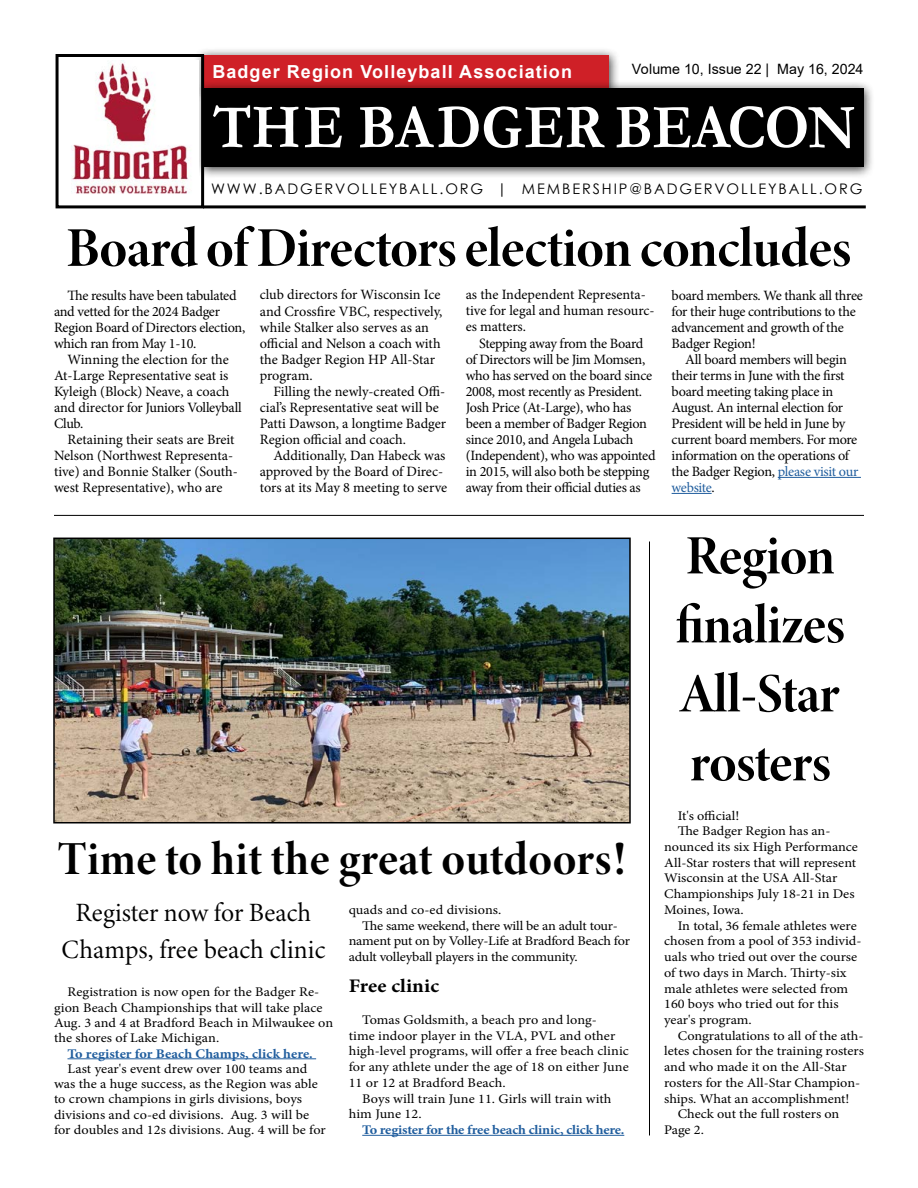
<style>
.page{position:relative;width:918px;height:1188px;background:#fff}
.page>*{position:absolute;margin:0;border:0;box-sizing:border-box;transform-origin:0 0}
.t1{font:700 63.45px "Garamond";color:#fff;scale:.89 1}
.t2{font:56.25px "Minion Variable Concept";letter-spacing:-.015em;color:#000}
.t3{font:55.5px/69px "Minion Variable Concept";letter-spacing:-.015em;color:#000}
.t4{font:47.4px "Minion Variable Concept";color:#000}
.t5{font:26.4px/36.5px "Minion Variable Concept";color:#000;text-align:center}
.t6{font:700 19.2px "Minion Pro";letter-spacing:.005em;color:#000;scale:1.08 1}
.t7{font:700 18px "Arial";letter-spacing:.06em;color:#fff}
.t8{font:14.55px "Century Gothic";letter-spacing:.13em;color:#000}
.t9{font:14.25px/16px "Minion Pro";letter-spacing:-.015em;color:#000}
.t10{font:14.25px "Arial";color:#000}
.t11{font:13.2px/15.3px "Minion Pro";color:#000;scale:1.08 1}
.t12{font:13.2px "Minion Pro";letter-spacing:-.02em;color:#000;scale:1.08 1}
.t13{font:700 13.2px "Minion Pro";letter-spacing:-.01em;color:#215e9e;scale:1.08 1}
.s1{color:#215e9e}
</style>
<div class="page">
<div style="left:194px;top:47px;width:427px;height:57px;background:#000;opacity:.75"></div>
<div style="left:202px;top:56px;width:407px;height:37px;background:#cf2027"></div>
<div style="left:195px;top:80px;width:680px;height:99px;background:#000;opacity:.75"></div>
<div style="left:203px;top:89px;width:660px;height:78px;background:#000"></div>
<img style="left:71px;top:61px;width:127px;height:133px">
<div style="left:56px;top:54px;width:148px;height:154px;border:3px solid #000"></div>
<hr style="left:203px;top:205px;width:663px;height:3px;background:#000">
<hr style="left:649px;top:542px;width:1px;height:594px;background:#000">
<hr style="left:778px;top:477px;width:83px;height:1px;background:#215e9e">
<hr style="left:672px;top:493px;width:40px;height:1px;background:#215e9e">
<hr style="left:68px;top:1058px;width:248px;height:1px;background:#215e9e">
<hr style="left:362px;top:1135px;width:262px;height:1px;background:#215e9e">
<hr style="left:54px;top:515px;width:810px;height:1px;background:#000">
<img style="left:56px;top:541px;width:572px;height:280px">
<div style="left:53px;top:538px;width:578px;height:286px;border:2px solid #000"></div>
<p class="t10" style="left:632px;top:60px;width:233px">Volume 10, Issue 22 | May 16, 2024</p>
<p class="t7" style="left:212px;top:59px;width:361px">Badger Region Volleyball Association</p>
<h1 class="t1" style="left:213px;top:84px;width:724px">THE BADGER BEACON</h1>
<p class="t8" style="left:211px;top:178px;width:653px">WWW.BADGERVOLLEYBALL.ORG | MEMBERSHIP@BADGERVOLLEYBALL.ORG</p>
<h2 class="t2" style="left:66px;top:208px;width:787px">Board of Directors election concludes</h2>
<p class="t9" style="left:54px;top:287px;width:193px;text-indent:13px">The results have been tabulated and vetted for the 2024 Badger<br>Region Board of Directors election, which ran from May 1-10.</p>
<p class="t9" style="left:54px;top:351px;width:189px;text-indent:13px">Winning the election for the<br>At-Large Representative seat is<br>Kyleigh (Block) Neave, a coach and director for Juniors Volleyball<br>Club.</p>
<p class="t9" style="left:54px;top:431px;width:185px;text-indent:13px">Retaining their seats are Breit<br>Nelson (Northwest Representa&shy;tive) and Bonnie Stalker (South&shy;west Representative), who are</p>
<p class="t9" style="left:260px;top:287px;width:184px">club directors for Wisconsin Ice and Crossfire VBC, respectively, while Stalker also serves as an official and Nelson a coach with the Badger Region HP All-Star program.</p>
<p class="t9" style="left:260px;top:383px;width:188px;text-indent:13px">Filling the newly-created Offi&shy;cial’s Representative seat will be<br>Patti Dawson, a longtime Badger<br>Region official and coach.</p>
<p class="t9" style="left:260px;top:447px;width:189px;text-indent:13px">Additionally, Dan Habeck was approved by the Board of Direc&shy;tors at its May 8 meeting to serve</p>
<p class="t9" style="left:466px;top:287px;width:190px">as the Independent Representa&shy;tive for legal and human resourc&shy;es matters.</p>
<p class="t9" style="left:466px;top:335px;width:191px;text-indent:13px">Stepping away from the Board of Directors will be Jim Momsen, who has served on the board since<br>2008, most recently as President.<br>Josh Price (At-Large), who has been a member of Badger Region since 2010, and Angela Lubach (Independent), who was appointed in 2015, will also both be stepping away from their official duties as</p>
<p class="t9" style="left:672px;top:287px;width:193px">board members. We thank all three for their huge contributions to the advancement and growth of the<br>Badger Region!</p>
<p class="t9" style="left:672px;top:351px;width:188px;text-indent:13px">All board members will begin their terms in June with the first board meeting taking place in<br>August. An internal election for<br>President will be held in June by current board members. For more information on the operations of the Badger Region, <span class="s1">please visit our website</span>.</p>
<h3 class="t4" style="left:58px;top:825px;width:570px">Time to hit the great outdoors!</h3>
<h3 class="t5" style="left:62px;top:895px;width:265px">Register now for Beach<br>Champs, free beach clinic</h3>
<p class="t11" style="left:349px;top:902px;width:143px">quads and co-ed divisions.</p>
<p class="t12" style="left:362px;top:916px;width:238px">The same weekend, there will be an adult tour-</p>
<p class="t12" style="left:349px;top:932px;width:262px">nament put on by Volley-Life at Bradford Beach for</p>
<p class="t11" style="left:349px;top:949px;width:214px">adult volleyball players in the community.</p>
<h3 class="t6" style="left:349px;top:973px;width:85px">Free clinic</h3>
<p class="t11" style="left:349px;top:1012px;width:261px;line-height:15.8px;text-indent:14px">Tomas Goldsmith, a beach pro and long-<br>time indoor player in the VLA, PVL and other high-level programs, will offer a free beach clinic for any athlete under the age of 18 on either June 11 or 12 at Bradford Beach.</p>
<p class="t11" style="left:349px;top:1091px;width:245px;line-height:15.8px;text-indent:13px">Boys will train June 11. Girls will train with him June 12.</p>
<p class="t13" style="left:362px;top:1120px;width:244px">To register for the free beach clinic, click here.</p>
<p class="t11" style="left:54px;top:984px;width:260px;text-indent:14px">Registration is now open for the Badger Re&shy;gion Beach Championships that will take place Aug. 3 and 4 at Bradford Beach in Milwaukee on the shores of Lake Michigan.</p>
<p class="t13" style="left:67px;top:1044px;width:229px">To register for Beach Champs, click here.</p>
<p class="t11" style="left:54px;top:1061px;width:253px;text-indent:13px">Last year's event drew over 100 teams and was the a huge success, as the Region was able to crown champions in girls divisions, boys divisions and co-ed divisions. Aug. 3 will be for doubles and 12s divisions. Aug. 4 will be for</p>
<h3 class="t3" style="left:676px;top:521px;width:171px">Region finalizes<br>All-Star rosters</h3>
<p class="t11" style="left:678px;top:808px;width:59px">It's official!</p>
<p class="t11" style="left:678px;top:824px;width:143px">The Badger Region has an-</p>
<p class="t11" style="left:664px;top:839px;width:181px">nounced its six High Performance</p>
<p class="t11" style="left:664px;top:855px;width:179px">All-Star rosters that will represent</p>
<p class="t11" style="left:664px;top:871px;width:162px">Wisconsin at the USA All-Star</p>
<p class="t11" style="left:664px;top:886px;width:178px">Championships July 18-21 in Des</p>
<p class="t11" style="left:664px;top:902px;width:75px">Moines, Iowa.</p>
<p class="t11" style="left:678px;top:918px;width:167px">In total, 36 female athletes were</p>
<p class="t11" style="left:664px;top:934px;width:184px">chosen from a pool of 353 individ-</p>
<p class="t11" style="left:664px;top:949px;width:180px">uals who tried out over the course</p>
<p class="t11" style="left:664px;top:965px;width:170px">of two days in March. Thirty-six</p>
<p class="t11" style="left:664px;top:981px;width:172px">male athletes were selected from</p>
<p class="t11" style="left:664px;top:996px;width:163px">160 boys who tried out for this</p>
<p class="t11" style="left:664px;top:1012px;width:83px">year's program.</p>
<p class="t11" style="left:678px;top:1028px;width:174px">Congratulations to all of the ath-</p>
<p class="t11" style="left:664px;top:1044px;width:186px">letes chosen for the training rosters</p>
<p class="t11" style="left:664px;top:1059px;width:170px">and who made it on the All-Star</p>
<p class="t11" style="left:664px;top:1075px;width:183px">rosters for the All-Star Champion-</p>
<p class="t11" style="left:664px;top:1091px;width:173px">ships. What an accomplishment!</p>
<p class="t11" style="left:678px;top:1106px;width:151px">Check out the full rosters on</p>
<p class="t11" style="left:664px;top:1122px;width:38px">Page 2.</p>
</div>
